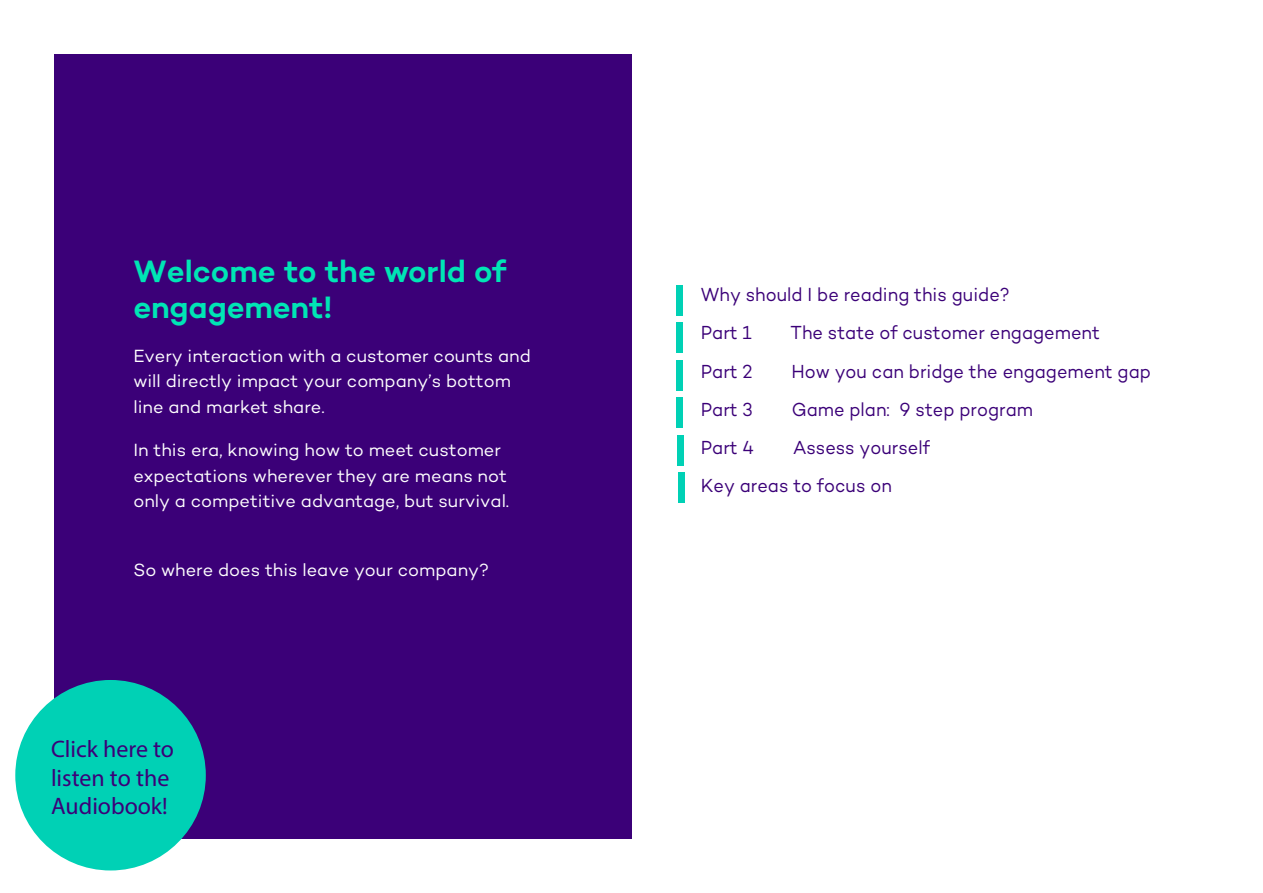
<style>
.page{position:relative;width:1263px;height:893px;background:#fff}
.page>*{position:absolute;margin:0;border:0;box-sizing:border-box;transform-origin:0 0}
.t1{font:600 31.5px/36px "Campton";letter-spacing:-.005em;color:#00e5b5}
.t2{font:24px/28.7px "Myriad Pro";color:#3b0078}
.t3{font:19.2px/38.1px "Campton";color:#3b0078;scale:.93 1}
.t4{font:18px/25.5px "Campton";color:#fff}
</style>
<div class="page">
<div style="left:54px;top:54px;width:577px;height:785px;background:#3b0078"></div>
<div style="left:678px;top:472px;width:6px;height:31px;background:#00d1b5"></div>
<div style="left:677px;top:435px;width:7px;height:30px;background:#00d1b5"></div>
<div style="left:676px;top:398px;width:7px;height:30px;background:#00d1b5"></div>
<div style="left:676px;top:360px;width:7px;height:30px;background:#00d1b5"></div>
<div style="left:676px;top:322px;width:7px;height:31px;background:#00d1b5"></div>
<div style="left:676px;top:285px;width:7px;height:30px;background:#00d1b5"></div>
<div style="left:15px;top:680px;width:191px;height:190px;background:#00d1b5;border-radius:50%"></div>
<h1 class="t1" style="left:133px;top:253px;width:374px">Welcome to the world of engagement!</h1>
<p class="t4" style="left:133px;top:342px;width:399px">Every interaction with a customer counts and will directly impact your company’s bottom line and market share.</p>
<p class="t4" style="left:133px;top:437px;width:377px">In this era, knowing how to meet customer expectations wherever they are means not only a competitive advantage, but survival.</p>
<p class="t4" style="left:133px;top:557px;width:357px">So where does this leave your company?</p>
<h2 class="t2" style="left:51px;top:734px;width:124px">Click here to listen to the<br>Audiobook!</h2>
<p class="t3" style="left:701px;top:275px;width:334px">Why should I be reading this guide?<br>Part 1</p>
<p class="t3" style="left:791px;top:313px;width:334px">The state of customer engagement</p>
<p class="t3" style="left:701px;top:351px;width:57px">Part 2</p>
<p class="t3" style="left:791px;top:351px;width:388px">How you can bridge the engagement gap</p>
<p class="t3" style="left:701px;top:390px;width:57px">Part 3</p>
<p class="t3" style="left:792px;top:390px;width:261px">Game plan: 9 step program</p>
<p class="t3" style="left:701px;top:428px;width:59px">Part 4</p>
<p class="t3" style="left:701px;top:428px;width:248px;text-indent:92px">Assess yourself<br>Key areas to focus on</p>
</div>
